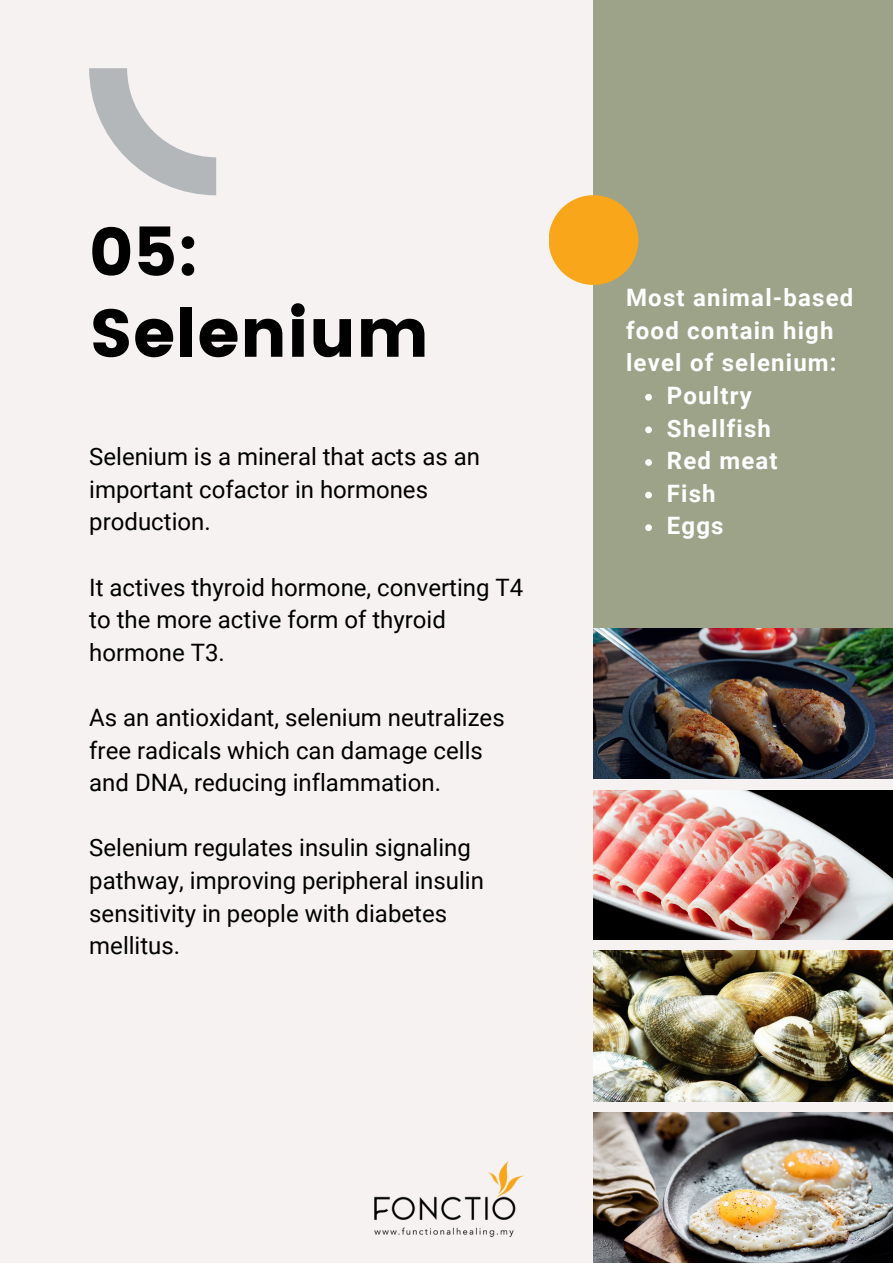
<style>
.page{position:relative;width:893px;height:1264px;background:#fff}
.page>*{position:absolute;margin:0;border:0;box-sizing:border-box;transform-origin:0 0}
.t1{font:67.5px/81px "Poppins";color:#000}
.t2{font:24px/32.5px "Roboto";color:#000}
.t3{font:700 24px/32.5px "Roboto";letter-spacing:.05em;color:#fff}
</style>
<div class="page">
<div style="left:0;top:0;width:892px;height:1262px;background:#f6f2f2"></div>
<div style="left:593px;top:0;width:299px;height:773px;background:#9da388"></div>
<svg style="left:89px;top:68px;width:127px;height:127px"></svg>
<div style="left:548px;top:195px;width:90px;height:90px;background:#faa61a;border-radius:50%"></div>
<img style="left:593px;top:628px;width:299px;height:150px">
<img style="left:593px;top:790px;width:299px;height:149px">
<img style="left:593px;top:950px;width:299px;height:151px">
<img style="left:593px;top:1112px;width:299px;height:150px">
<svg style="left:645px;top:394px;width:7px;height:6px"></svg>
<svg style="left:645px;top:426px;width:7px;height:7px"></svg>
<svg style="left:645px;top:459px;width:7px;height:7px"></svg>
<svg style="left:645px;top:491px;width:7px;height:7px"></svg>
<svg style="left:645px;top:524px;width:7px;height:7px"></svg>
<img style="left:374px;top:1160px;width:151px;height:77px">
<h1 class="t1" style="left:89px;top:212px;width:341px">05:<br>Selenium</h1>
<p class="t2" style="left:89px;top:440px;width:392px">Selenium is a mineral that acts as an important cofactor in hormones production.</p>
<p class="t2" style="left:89px;top:571px;width:435px">It actives thyroid hormone, converting T4 to the more active form of thyroid hormone T3.</p>
<p class="t2" style="left:89px;top:701px;width:417px">As an antioxidant, selenium neutralizes free radicals which can damage cells and DNA, reducing inflammation.</p>
<p class="t2" style="left:89px;top:832px;width:396px">Selenium regulates insulin signaling pathway, improving peripheral insulin sensitivity in people with diabetes mellitus.</p>
<p class="t3" style="left:626px;top:282px;width:229px">Most animal-based food contain high level of selenium:</p>
<p class="t3" style="left:666px;top:379px;width:112px">Poultry<br>Shellfish<br>Red meat<br>Fish<br>Eggs</p>
</div>
